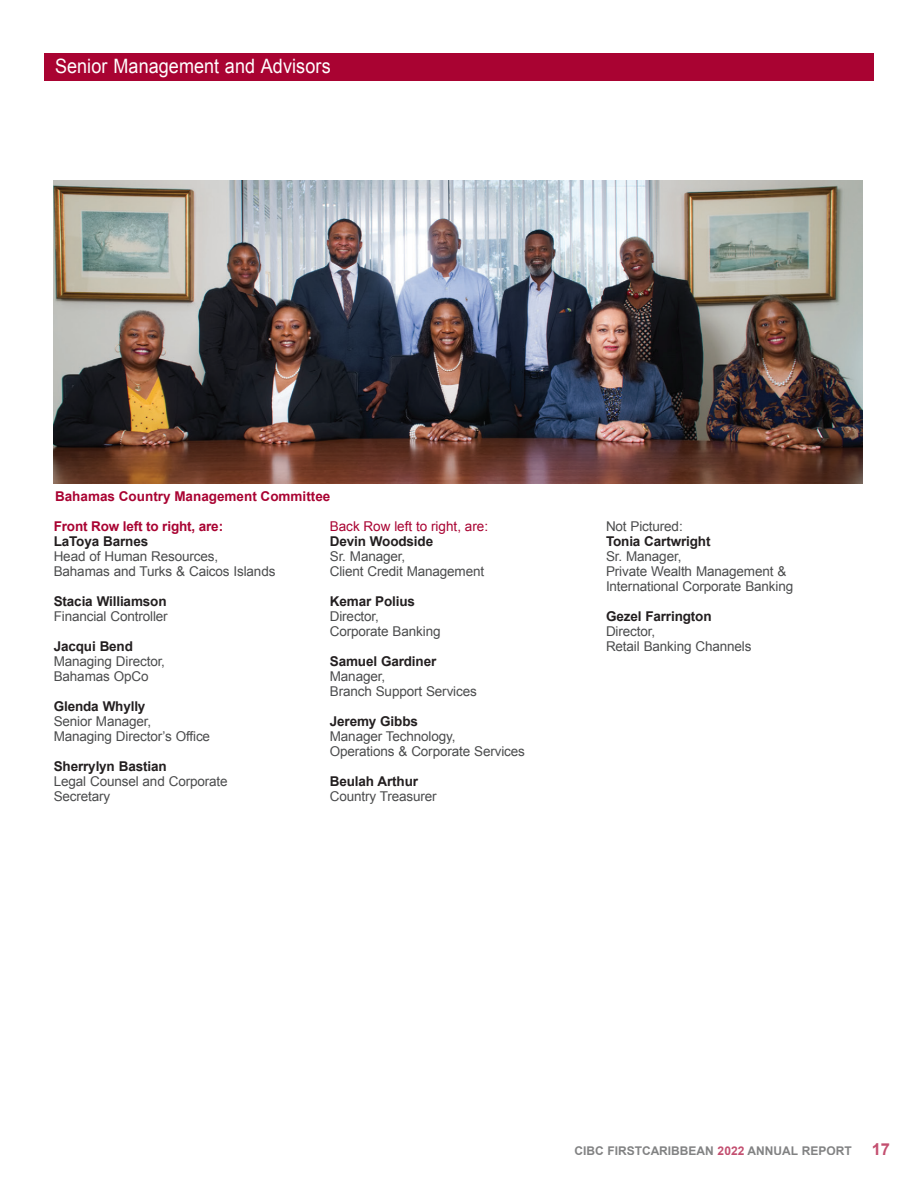
<style>
.page{position:relative;width:918px;height:1188px;background:#fff}
.page>*{position:absolute;margin:0;border:0;box-sizing:border-box;transform-origin:0 0}
.t1{font:19.8px "Arial";letter-spacing:.005em;color:#fff;scale:.91 1}
.t2{font:13.5px/15px "Arial";letter-spacing:-.01em;color:#4b4c4d}
.t3{font:700 13.5px "Arial";letter-spacing:-.01em;color:#231f20}
.t4{font:700 13.5px "Arial";color:#a90332}
.t5{font:13.5px "Arial";color:#a90332}
.t6{font:700 12px "Arial";color:#4b4c4d}
.s1{color:#a90332}
.s2{font-size:16.5px;color:#a90332}
</style>
<div class="page">
<img style="left:54px;top:181px;width:809px;height:303px">
<div style="left:44px;top:54px;width:830px;height:27px;background:#a90332"></div>
<h1 class="t1" style="left:55px;top:53px;width:304px">Senior Management and Advisors</h1>
<p class="t4" style="left:55px;top:488px;width:277px">Bahamas Country Management Committee</p>
<p class="t4" style="left:54px;top:518px;width:171px">Front Row left to right, are:</p>
<p class="t3" style="left:54px;top:533px;width:96px">LaToya Barnes</p>
<p class="t2" style="left:54px;top:549px;width:223px">Head of Human Resources,<br>Bahamas and Turks &amp; Caicos Islands</p>
<p class="t3" style="left:54px;top:593px;width:114px">Stacia Williamson</p>
<p class="t2" style="left:54px;top:609px;width:116px">Financial Controller</p>
<p class="t3" style="left:54px;top:638px;width:81px">Jacqui Bend</p>
<p class="t2" style="left:54px;top:654px;width:113px">Managing Director,<br>Bahamas OpCo</p>
<p class="t3" style="left:54px;top:698px;width:93px">Glenda Whylly</p>
<p class="t2" style="left:54px;top:714px;width:158px">Senior Manager,<br>Managing Director’s Office</p>
<p class="t3" style="left:54px;top:758px;width:115px">Sherrylyn Bastian</p>
<p class="t2" style="left:54px;top:774px;width:175px">Legal Counsel and Corporate<br>Secretary</p>
<p class="t5" style="left:330px;top:518px;width:160px">Back Row left to right, are:</p>
<p class="t3" style="left:330px;top:533px;width:105px">Devin Woodside</p>
<p class="t2" style="left:330px;top:549px;width:156px">Sr. Manager,<br>Client Credit Management</p>
<p class="t3" style="left:330px;top:593px;width:87px">Kemar Polius</p>
<p class="t2" style="left:330px;top:609px;width:112px">Director,<br>Corporate Banking</p>
<p class="t3" style="left:330px;top:653px;width:108px">Samuel Gardiner</p>
<p class="t2" style="left:330px;top:669px;width:149px">Manager,<br>Branch Support Services</p>
<p class="t3" style="left:330px;top:713px;width:90px">Jeremy Gibbs</p>
<p class="t2" style="left:330px;top:729px;width:197px">Manager Technology,<br>Operations &amp; Corporate Services</p>
<p class="t3" style="left:330px;top:773px;width:90px">Beulah Arthur</p>
<p class="t2" style="left:330px;top:789px;width:108px">Country Treasurer</p>
<p class="t2" style="left:606px;top:519px;width:78px">Not Pictured:</p>
<p class="t3" style="left:606px;top:532px;width:106px">Tonia Cartwright</p>
<p class="t2" style="left:606px;top:549px;width:189px">Sr. Manager,<br>Private Wealth Management &amp;<br>International Corporate Banking</p>
<p class="t3" style="left:606px;top:607px;width:107px">Gezel Farrington</p>
<p class="t2" style="left:606px;top:624px;width:147px">Director,<br>Retail Banking Channels</p>
<p class="t6" style="left:574px;top:1143px;width:317px">CIBC FIRSTCARIBBEAN <span class="s1">2022</span> ANNUAL REPORT <span class="s2">17</span></p>
</div>
